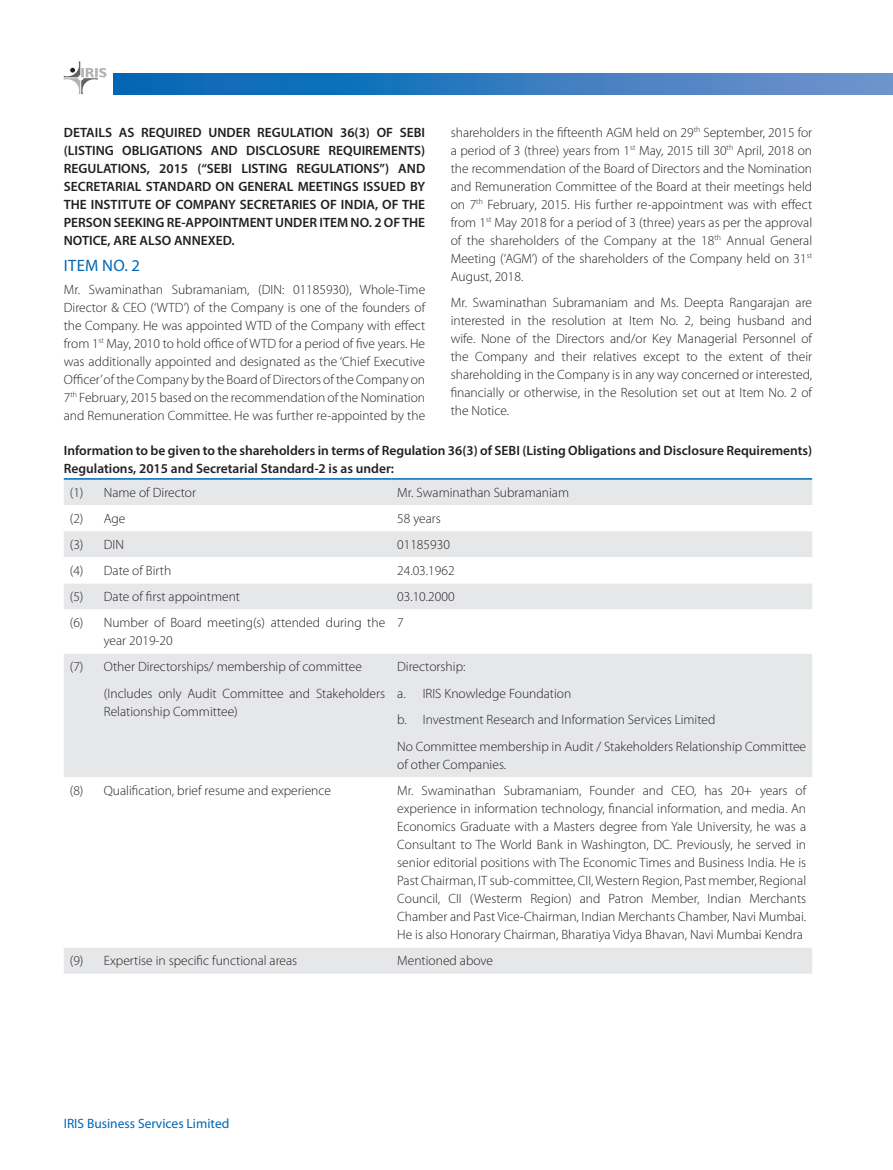
<style>
.page{position:relative;width:893px;height:1170px;background:#fff}
.page>*{position:absolute;margin:0;border:0;box-sizing:border-box;transform-origin:0 0}
._11_12_Regular{font:16.5px "Myriad Pro";letter-spacing:.02em;color:#0166b3}
._9_12_Light{font:300 13.5px/18px "Myriad Pro";color:#231f20;text-align:justify}
._9_12_Semibold{font:600 13.5px/18px "Myriad Pro";color:#231f20;text-align:justify}
._9_12_1st_tab{font:300 13.5px "Myriad Pro";color:#231f20}
.t1{font:13.5px "Myriad Pro";color:#0166b3}
</style>
<div class="page">
<svg style="left:114px;top:74px;width:779px;height:20px;background:#337bbf"></svg>
<svg style="left:64px;top:61px;width:43px;height:33px"></svg>
<div style="left:64px;top:479px;width:748px;height:494px;background:#e6e7e9"></div>
<svg style="left:64px;top:505px;width:748px;height:442px"></svg>
<hr style="left:64px;top:478px;width:34px;height:1px;background:#0166b3">
<hr style="left:98px;top:478px;width:293px;height:1px;background:#0166b3">
<hr style="left:391px;top:478px;width:421px;height:1px;background:#0166b3">
<p class="_9_12_Light" style="left:451px;top:123px;width:363px">shareholders in the fifteenth AGM held on 29<sup>th</sup> September, 2015 for a period of 3 (three) years from 1<sup>st</sup> May, 2015 till 30<sup>th</sup> April, 2018 on the recommendation of the Board of Directors and the Nomination and Remuneration Committee of the Board at their meetings held on 7<sup>th</sup> February, 2015. His further re-appointment was with effect from 1<sup>st</sup> May 2018 for a period of 3 (three) years as per the approval of the shareholders of the Company at the 18<sup>th</sup> Annual General Meeting (‘AGM’) of the shareholders of the Company held on 31<sup>st </sup>August, 2018.</p>
<p class="_9_12_Light" style="left:451px;top:294px;width:363px">Mr. Swaminathan Subramaniam and Ms. Deepta Rangarajan are interested in the resolution at Item No. 2, being husband and wife. None of the Directors and/or Key Managerial Personnel of the Company and their relatives except to the extent of their shareholding in the Company is in any way concerned or interested, financially or otherwise, in the Resolution set out at Item No. 2 of the Notice.</p>
<p class="_9_12_Semibold" style="left:64px;top:441px;width:750px">Information to be given to the shareholders in terms of Regulation 36(3) of SEBI (Listing Obligations and Disclosure Requirements)<br>Regulations, 2015 and Secretarial Standard-2 is as under:</p>
<p class="_9_12_Light" style="left:70px;top:483px;width:15px">(1)</p>
<p class="_9_12_Light" style="left:104px;top:483px;width:94px">Name of Director</p>
<p class="_9_12_Light" style="left:397px;top:483px;width:173px">Mr. Swaminathan Subramaniam</p>
<p class="_9_12_Light" style="left:70px;top:509px;width:15px">(2)</p>
<p class="_9_12_Light" style="left:104px;top:509px;width:23px">Age</p>
<p class="_9_12_Light" style="left:397px;top:509px;width:45px">58 years</p>
<p class="_9_12_Light" style="left:70px;top:535px;width:15px">(3)</p>
<p class="_9_12_Light" style="left:104px;top:535px;width:22px">DIN</p>
<p class="_9_12_Light" style="left:397px;top:535px;width:54px">01185930</p>
<p class="_9_12_Light" style="left:70px;top:561px;width:15px">(4)</p>
<p class="_9_12_Light" style="left:104px;top:561px;width:69px">Date of Birth</p>
<p class="_9_12_Light" style="left:397px;top:561px;width:59px">24.03.1962</p>
<p class="_9_12_Light" style="left:70px;top:587px;width:15px">(5)</p>
<p class="_9_12_Light" style="left:104px;top:587px;width:138px">Date of first appointment</p>
<p class="_9_12_Light" style="left:397px;top:587px;width:59px">03.10.2000</p>
<p class="_9_12_Light" style="left:70px;top:613px;width:15px">(6)</p>
<p class="_9_12_Light" style="left:104px;top:613px;width:283px">Number of Board meeting(s) attended during the year 2019-20</p>
<p class="_9_12_Light" style="left:397px;top:613px;width:8px">7</p>
<p class="_9_12_Light" style="left:70px;top:658px;width:15px">(7)</p>
<p class="_9_12_Light" style="left:104px;top:658px;width:260px">Other Directorships/ membership of committee</p>
<p class="_9_12_Light" style="left:104px;top:684px;width:283px">(Includes only Audit Committee and Stakeholders<br>Relationship Committee)</p>
<p class="_9_12_Semibold" style="left:64px;top:123px;width:363px">DETAILS AS REQUIRED UNDER REGULATION 36(3) OF SEBI (LISTING OBLIGATIONS AND DISCLOSURE REQUIREMENTS)<br>REGULATIONS, 2015 (“SEBI LISTING REGULATIONS”) AND SECRETARIAL STANDARD ON GENERAL MEETINGS ISSUED BY THE INSTITUTE OF COMPANY SECRETARIES OF INDIA, OF THE PERSON SEEKING RE-APPOINTMENT UNDER ITEM NO. 2 OF THE NOTICE, ARE ALSO ANNEXED.</p>
<p class="_11_12_Regular" style="left:64px;top:255px;width:77px">ITEM NO. 2</p>
<p class="_9_12_Light" style="left:64px;top:280px;width:363px">Mr. Swaminathan Subramaniam, (DIN: 01185930), Whole-Time Director &amp; CEO (‘WTD’) of the Company is one of the founders of the Company. He was appointed WTD of the Company with effect from 1<sup>st</sup> May, 2010 to hold office of WTD for a period of five years. He was additionally appointed and designated as the ‘Chief Executive Officer’of the Company by the Board of Directors of the Company on 7<sup>th</sup> February, 2015 based on the recommendation of the Nomination and Remuneration Committee. He was further re-appointed by the</p>
<p class="_9_12_Light" style="left:397px;top:658px;width:70px">Directorship:</p>
<p class="_9_12_1st_tab" style="left:397px;top:685px;width:176px">a. IRIS Knowledge Foundation</p>
<p class="_9_12_1st_tab" style="left:397px;top:712px;width:320px">b. Investment Research and Information Services Limited</p>
<p class="_9_12_Light" style="left:397px;top:737px;width:410px">No Committee membership in Audit / Stakeholders Relationship Committee of other Companies.</p>
<p class="_9_12_Light" style="left:70px;top:781px;width:15px">(8)</p>
<p class="_9_12_Light" style="left:104px;top:781px;width:229px">Qualification, brief resume and experience</p>
<p class="_9_12_Light" style="left:397px;top:781px;width:410px">Mr. Swaminathan Subramaniam, Founder and CEO, has 20+ years of experience in information technology, financial information, and media. An Economics Graduate with a Masters degree from Yale University, he was a Consultant to The World Bank in Washington, DC. Previously, he served in senior editorial positions with The Economic Times and Business India. He is Past Chairman, IT sub-committee, CII, Western Region, Past member, Regional Council, CII (Westerm Region) and Patron Member, Indian Merchants Chamber and Past Vice-Chairman, Indian Merchants Chamber, Navi Mumbai.<br>He is also Honorary Chairman, Bharatiya Vidya Bhavan, Navi Mumbai Kendra</p>
<p class="_9_12_Light" style="left:70px;top:951px;width:15px">(9)</p>
<p class="_9_12_Light" style="left:104px;top:951px;width:195px">Expertise in specific functional areas</p>
<p class="_9_12_Light" style="left:397px;top:951px;width:97px">Mentioned above</p>
<p class="t1" style="left:64px;top:1114px;width:167px">IRIS Business Services Limited</p>
</div>
